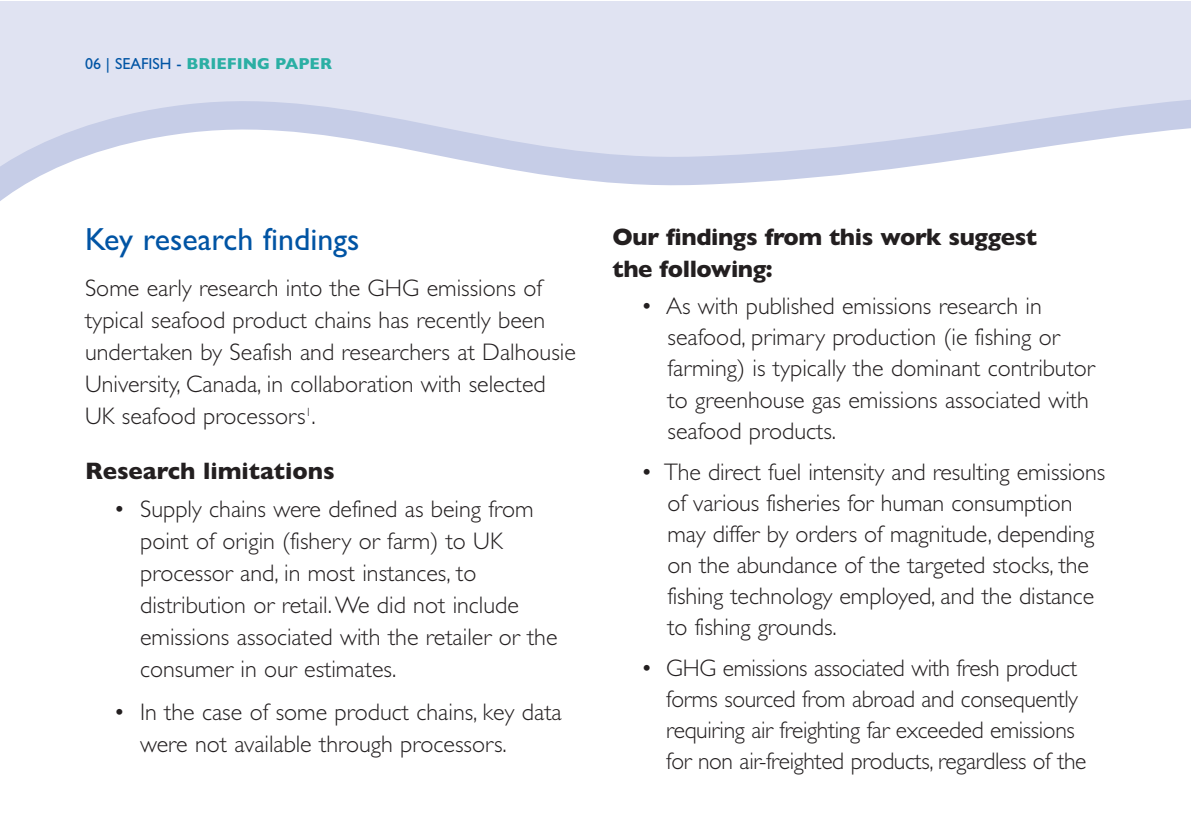
<style>
.page{position:relative;width:1191px;height:840px;background:#fff}
.page>*{position:absolute;margin:0;border:0;box-sizing:border-box;transform-origin:0 0}
.t1{font:32px "Gill Sans";color:#0054a4}
.t2{font:300 24px/31px "Gill Sans";color:#231f20}
.t3{font:700 24px/32px "Gill Sans";letter-spacing:-.02em;color:#231f20}
.t4{font:700 24px "Gill Sans";color:#231f20}
.t5{font:700 16px "Gill Sans";color:#2bafa4}
.s1{font-weight:400;color:#0054a4}
</style>
<div class="page">
<svg style="left:0;top:1px;width:1190px;height:200px"></svg>
<p class="t5" style="left:85px;top:58px;width:248px"><span class="s1">06 | SEAFISH -</span> BRIEFING PAPER</p>
<h1 class="t1" style="left:85px;top:228px;width:276px">Key research findings</h1>
<p class="t2" style="left:85px;top:274px;width:492px;line-height:32px">Some early research into the GHG emissions of typical seafood product chains has recently been undertaken by Seafish and researchers at Dalhousie University, Canada, in collaboration with selected UK seafood processors<sup>1</sup>.</p>
<p class="t4" style="left:85px;top:462px;width:251px">Research limitations</p>
<p class="t2" style="left:140px;top:495px;width:419px;line-height:32px;text-indent:-27px">• Supply chains were defined as being from point of origin (fishery or farm) to UK processor and, in most instances, to distribution or retail.We did not include emissions associated with the retailer or the consumer in our estimates.</p>
<p class="t2" style="left:140px;top:698px;width:423px;line-height:32px;text-indent:-27px">• In the case of some product chains, key data were not available through processors.</p>
<p class="t3" style="left:612px;top:223px;width:426px">Our findings from this work suggest the following:</p>
<p class="t2" style="left:667px;top:293px;width:429px;text-indent:-27px">• As with published emissions research in seafood, primary production (ie fishing or farming) is typically the dominant contributor to greenhouse gas emissions associated with seafood products.</p>
<p class="t2" style="left:667px;top:458px;width:439px;text-indent:-27px">• The direct fuel intensity and resulting emissions of various fisheries for human consumption may differ by orders of magnitude, depending on the abundance of the targeted stocks, the fishing technology employed, and the distance to fishing grounds.</p>
<p class="t2" style="left:666px;top:655px;width:422px;text-indent:-25px">• GHG emissions associated with fresh product forms sourced from abroad and consequently requiring air freighting far exceeded emissions for non air-freighted products, regardless of the</p>
</div>
